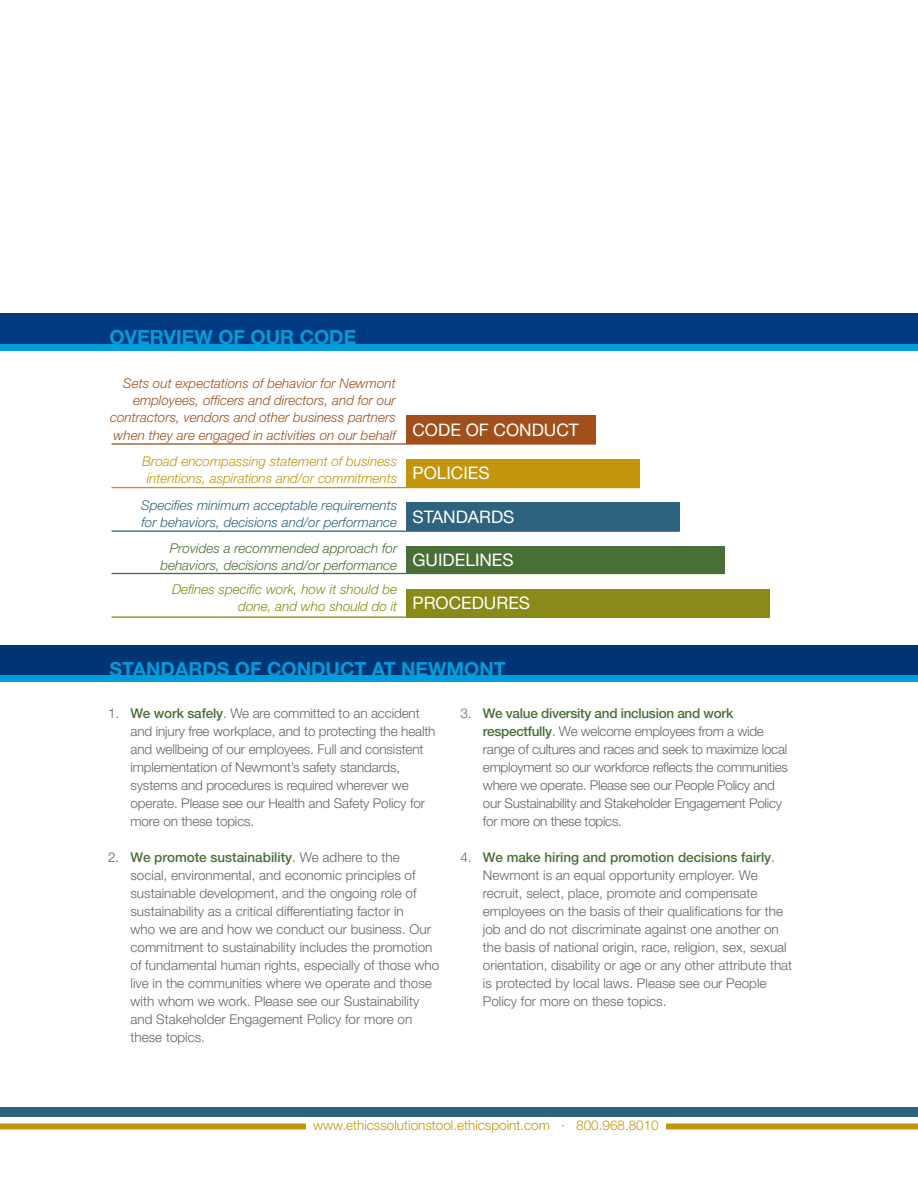
<style>
.page{position:relative;width:918px;height:1188px;background:#fff}
.page>*{position:absolute;margin:0;border:0;box-sizing:border-box;transform-origin:0 0}
.t1{font:700 19.5px "Helvetica Neue LT Std";color:#019cdb}
.t2{font:17.25px "Helvetica Neue LT Std";color:#fff}
.t3{font:300 13.5px/18px "Helvetica Neue LT Std";color:#646569}
.t4{font:300 13.5px/18px "Helvetica Neue LT Std";letter-spacing:-.02em;color:#646569}
.t5{font:italic 300 13.5px/17.2px "Helvetica Neue LT Std";color:#a1501c;text-align:right}
.t6{font:italic 300 13.5px/17.2px "Helvetica Neue LT Std";color:#2d637f}
.t7{font:italic 300 13.5px/17.2px "Helvetica Neue LT Std";color:#c4960c;text-align:center}
.t8{font:italic 300 13.5px/17.2px "Helvetica Neue LT Std";color:#487036;text-align:right}
.t9{font:italic 300 13.5px/17.2px "Helvetica Neue LT Std";color:#898a17;text-align:right}
.t10{font:300 13.5px "Helvetica Neue LT Std";color:#c39909}
.s1{font-weight:500;color:#487036}
.s2{color:#487036}
</style>
<div class="page">
<div style="left:0;top:313px;width:918px;height:38px;background:#013a81"></div>
<div style="left:0;top:646px;width:918px;height:36px;background:#003473"></div>
<div style="left:406px;top:415px;width:190px;height:29px;background:#a1501c"></div>
<div style="left:406px;top:459px;width:234px;height:29px;background:#c4960c"></div>
<div style="left:406px;top:502px;width:274px;height:29px;background:#2d637f"></div>
<div style="left:406px;top:546px;width:319px;height:28px;background:#487036"></div>
<div style="left:406px;top:589px;width:364px;height:29px;background:#898a17"></div>
<hr style="left:112px;top:443px;width:484px;height:2px;background:#a1501c">
<hr style="left:112px;top:487px;width:528px;height:1px;background:#c4960c">
<hr style="left:112px;top:531px;width:568px;height:1px;background:#2d637f">
<hr style="left:112px;top:573px;width:613px;height:1px;background:#487036">
<hr style="left:112px;top:616px;width:484px;height:2px;background:#898a17">
<div style="left:0;top:676px;width:918px;height:6px;background:#019cdb"></div>
<div style="left:0;top:1124px;width:918px;height:6px;background:#c4960c"></div>
<div style="left:0;top:1107px;width:918px;height:9px;background:#2d637f"></div>
<div style="left:306px;top:1120px;width:360px;height:14px;background:#fff"></div>
<div style="left:0;top:344px;width:918px;height:7px;background:#019cdb"></div>
<h1 class="t1" style="left:110px;top:325px;width:157px">OVERVIEW OF OUR</h1>
<h1 class="t1" style="left:300px;top:325px;width:30px">CODE</h1>
<p class="t5" style="left:110px;top:374px;width:287px">Sets out expectations of behavior for Newmont employees, officers and directors, and for our contractors, vendors and other business partners when they are engaged in activities on our behalf</p>
<p class="t7" style="left:142px;top:452px;width:257px">Broad encompassing statement of business intentions, aspirations and/or commitments</p>
<p class="t6" style="left:141px;top:496px;width:258px">Specifies minimum acceptable requirements for behaviors, decisions and/or performance</p>
<p class="t8" style="left:160px;top:539px;width:238px">Provides a recommended approach for behaviors, decisions and/or performance</p>
<p class="t9" style="left:172px;top:581px;width:227px">Defines specific work, how it should be done, and who should do it</p>
<p class="t2" style="left:412px;top:419px;width:168px">CODE OF CONDUCT</p>
<p class="t2" style="left:412px;top:463px;width:79px">POLICIES</p>
<p class="t2" style="left:412px;top:506px;width:103px">STANDARDS</p>
<p class="t2" style="left:412px;top:550px;width:103px">GUIDELINES</p>
<p class="t2" style="left:412px;top:593px;width:119px">PROCEDURES</p>
<h1 class="t1" style="left:110px;top:657px;width:398px">STANDARDS OF CONDUCT AT NEWMONT</h1>
<p class="t3" style="left:131px;top:704px;width:307px;text-indent:-23px">1. <span class="s1">We work safely</span><span class="s2">.</span> We are committed to an accident and injury free workplace, and to protecting the health and wellbeing of our employees. Full and consistent implementation of Newmont’s safety standards, systems and procedures is required wherever we operate. Please see our Health and Safety Policy for more on these topics.</p>
<p class="t3" style="left:131px;top:848px;width:310px;text-indent:-23px"><span class="s2">2.</span> <span class="s1">We promote sustainability</span><span class="s2">.</span> We adhere to the social, environmental, and economic principles of sustainable development, and the ongoing role of sustainability as a critical differentiating factor in<br>who we are and how we conduct our business. Our commitment to sustainability includes the promotion of fundamental human rights, especially of those who live in the communities where we operate and those with whom we work. Please see our Sustainability and Stakeholder Engagement Policy for more on these topics.</p>
<p class="t4" style="left:483px;top:704px;width:307px;text-indent:-23px">3. <span class="s1">We value diversity and inclusion and work respectfully</span><span class="s2">.</span> We welcome employees from a wide range of cultures and races and seek to maximize local employment so our workforce reflects the communities where we operate. Please see our People Policy and our Sustainability and Stakeholder Engagement Policy for more on these topics.</p>
<p class="t3" style="left:483px;top:848px;width:311px;text-indent:-23px">4. <span class="s1">We make hiring and promotion decisions fairly</span><span class="s2">.<br></span>Newmont is an equal opportunity employer. We recruit, select, place, promote and compensate employees on the basis of their qualifications for the job and do not discriminate against one another on the basis of national origin, race, religion, sex, sexual orientation, disability or age or any other attribute that is protected by local laws. Please see our People Policy for more on these topics.</p>
<p class="t10" style="left:313px;top:1117px;width:347px">www.ethicssolutionstool.ethicspoint.com · 800.968.8010</p>
</div>
